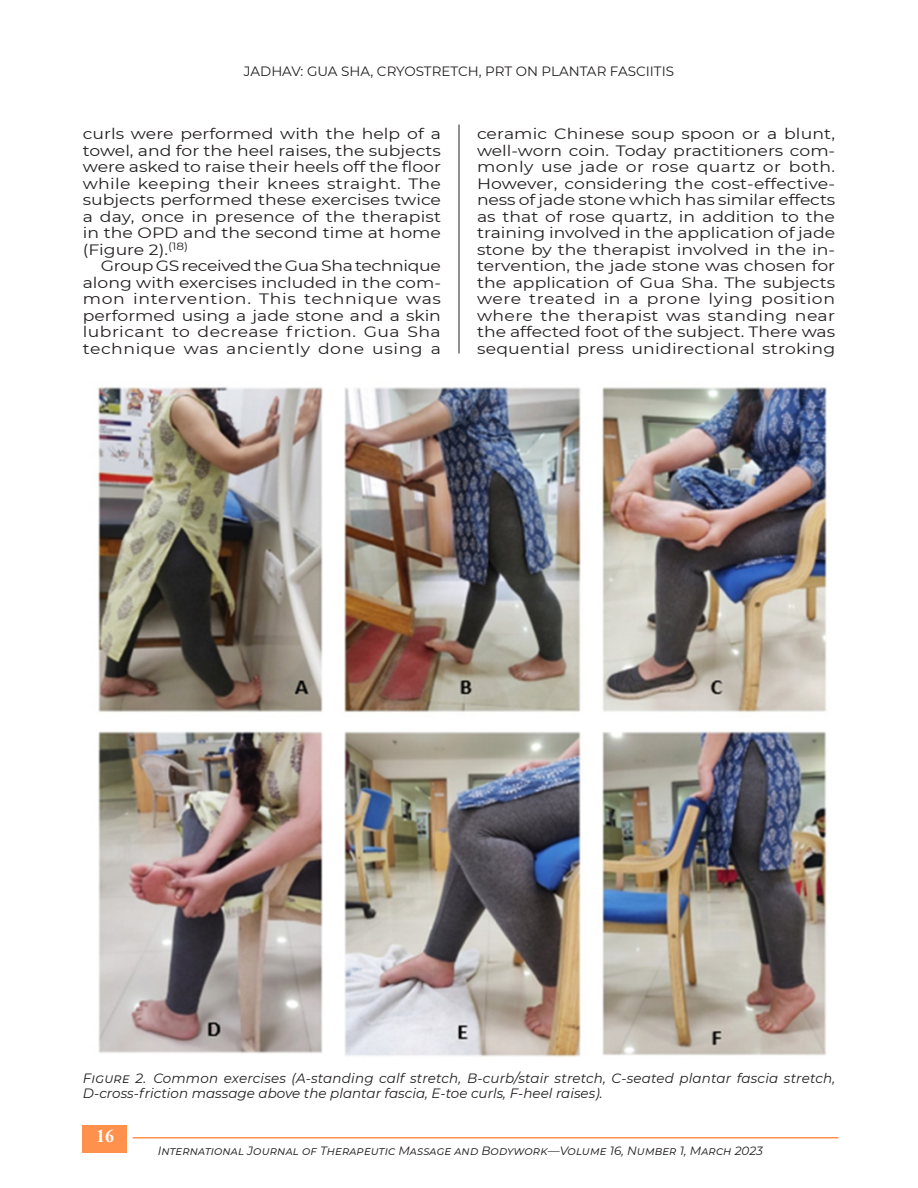
<style>
.page{position:relative;width:918px;height:1188px;background:#fff}
.page>*{position:absolute;margin:0;border:0;box-sizing:border-box;transform-origin:0 0}
.t1{font:700 18px "Times New Roman";color:#fff}
.Body_text{font:15px/16.5px "Montserrat";letter-spacing:.015em;color:#231f20;text-align:justify;scale:1.15 1}
.t2{font:italic 13.5px/15px "Montserrat";color:#231f20}
.t3{font:13.5px "Montserrat";color:#231f20}
.t4{font:italic 12px "Montserrat";color:#231f20}
</style>
<div class="page">
<div style="left:82px;top:1125px;width:45px;height:28px;background:#ff914d"></div>
<hr style="left:133px;top:1137px;width:705px;height:1px;background:#ff914d">
<hr style="left:459px;top:124px;width:1px;height:230px;background:#231f20">
<img style="left:98px;top:387px;width:729px;height:670px">
<p class="t3" style="left:244px;top:62px;width:432px">JADHAV: GUA SHA, CRYOSTRETCH, PRT ON PLANTAR FASCIITIS</p>
<p class="Body_text" style="left:83px;top:125px;width:313px">curls were performed with the help of a towel, and for the heel raises, the subjects were asked to raise their heels off the floor while keeping their knees straight. The subjects performed these exercises twice a day, once in presence of the therapist in the OPD and the second time at home (Figure 2).<sup>(18)</sup></p>
<p class="Body_text" style="left:83px;top:257px;width:313px;text-indent:18px">Group GS received the Gua Sha technique along with exercises included in the com&shy;mon intervention. This technique was performed using a jade stone and a skin lubricant to decrease friction. Gua Sha technique was anciently done using a</p>
<p class="Body_text" style="left:477px;top:125px;width:313px">ceramic Chinese soup spoon or a blunt, well-worn coin. Today practitioners com&shy;monly use jade or rose quartz or both.<br>However, considering the cost-effective&shy;ness of jade stone which has similar effects as that of rose quartz, in addition to the training involved in the application of jade stone by the therapist involved in the in&shy;tervention, the jade stone was chosen for the application of Gua Sha. The subjects were treated in a prone lying position where the therapist was standing near the affected foot of the subject. There was sequential press unidirectional stroking</p>
<p class="t2" style="left:83px;top:1070px;width:754px">Figure 2. Common exercises (A-standing calf stretch, B-curb/stair stretch, C-seated plantar fascia stretch,<br>D-cross-friction massage above the plantar fascia, E-toe curls, F-heel raises).</p>
<p class="t1" style="left:96px;top:1123px;width:19px">16</p>
<p class="t4" style="left:158px;top:1142px;width:607px">International Journal of Therapeutic Massage and Bodywork—Volume 16, Number 1, March 2023</p>
</div>
